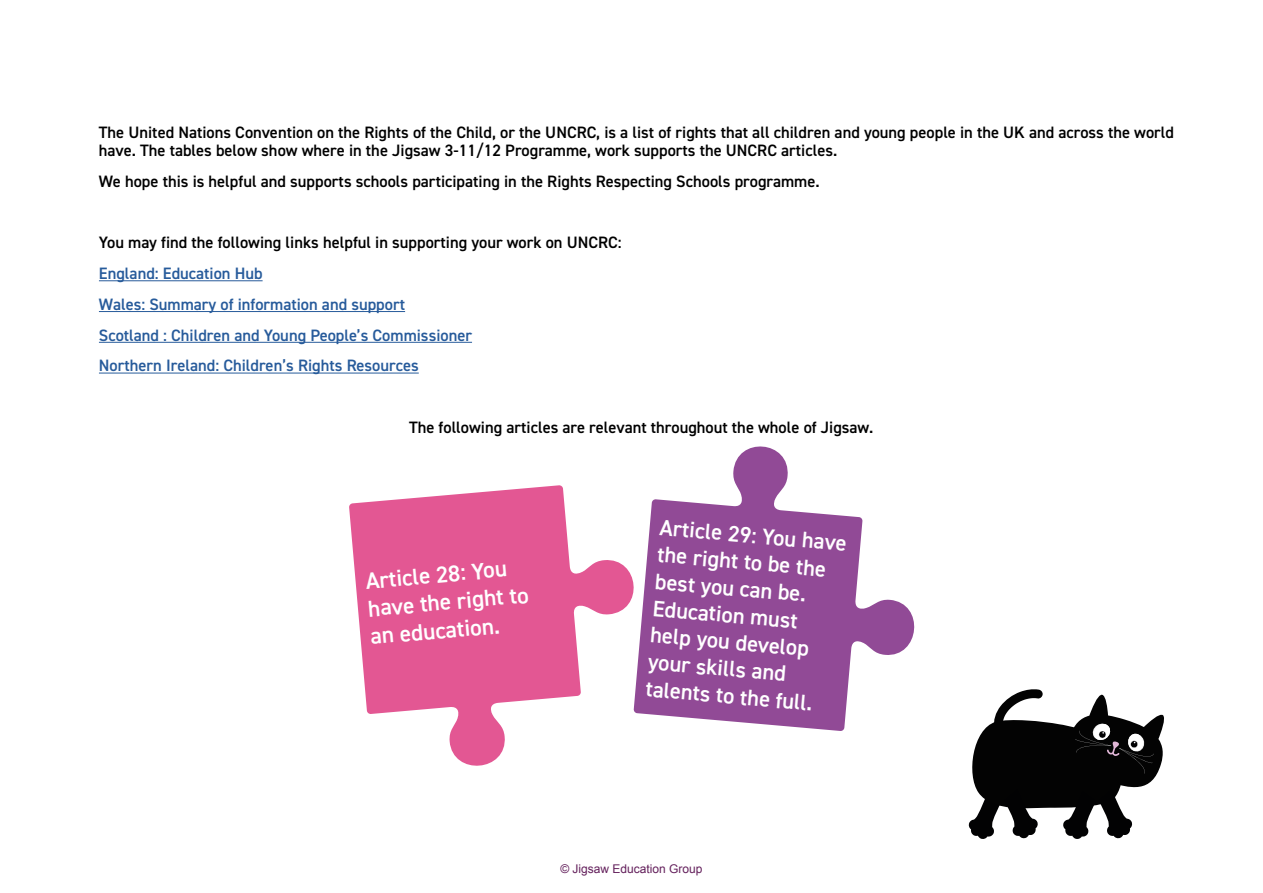
<style>
.page{position:relative;width:1263px;height:893px;background:#fff}
.page>*{position:absolute;margin:0;border:0;box-sizing:border-box;transform-origin:0 0}
.t1{font:600 23.25px/27.9px "DIN2014";color:#fff}
.t2{font:600 22.5px/27px "DIN2014";color:#fff}
.t3{font:600 16.5px/18px "DIN2014";color:#000}
.t4{font:600 16.5px/30.8px "DIN2014";color:#275b9b}
.t5{font:12px "Arial";color:#631f5b}
</style>
<div class="page">
<hr style="left:99px;top:280px;width:164px;height:1px;background:#275b9b">
<hr style="left:99px;top:311px;width:306px;height:1px;background:#275b9b">
<hr style="left:99px;top:342px;width:373px;height:1px;background:#275b9b">
<hr style="left:99px;top:373px;width:320px;height:1px;background:#275b9b">
<svg style="left:349px;top:485px;width:285px;height:281px;fill:#e35793"></svg>
<svg style="left:634px;top:446px;width:281px;height:285px;fill:#914a96"></svg>
<svg style="left:968px;top:689px;width:196px;height:150px"></svg>
<p class="t3" style="left:99px;top:123px;width:1077px">The United Nations Convention on the Rights of the Child, or the UNCRC, is a list of rights that all children and young people in the UK and across the world have. The tables below show where in the Jigsaw 3-11/12 Programme, work supports the UNCRC articles.</p>
<p class="t3" style="left:99px;top:172px;width:722px">We hope this is helpful and supports schools participating in the Rights Respecting Schools programme.</p>
<p class="t3" style="left:99px;top:233px;width:524px">You may find the following links helpful in supporting your work on UNCRC:</p>
<p class="t4" style="left:99px;top:258px;width:375px">England: Education Hub<br>Wales: Summary of information and support<br>Scotland : Children and Young People’s Commissioner Northern Ireland: Children’s Rights Resources</p>
<p class="t3" style="left:409px;top:418px;width:466px">The following articles are relevant throughout the whole of Jigsaw.</p>
<h1 class="t1" style="left:364px;top:566px;width:162px;rotate:-5deg">Article 28: You have the right to an education.</h1>
<h2 class="t2" style="left:661px;top:513px;width:189px;rotate:5deg">Article 29: You have the right to be the best you can be.<br>Education must help you develop your skills and talents to the full.</h2>
<p class="t5" style="left:560px;top:861px;width:144px">© Jigsaw Education Group</p>
</div>
